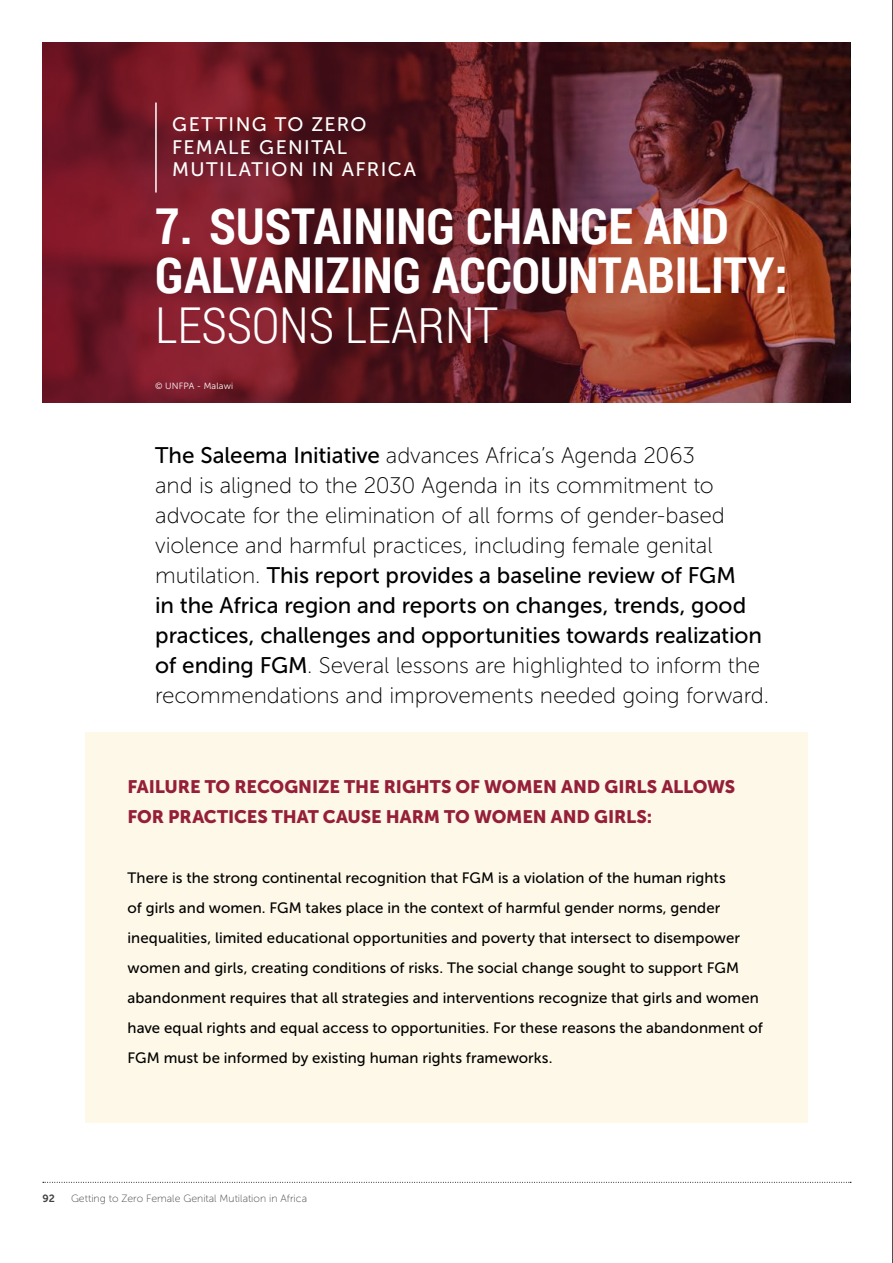
<style>
.page{position:relative;width:893px;height:1263px;background:#fff}
.page>*{position:absolute;margin:0;border:0;box-sizing:border-box;transform-origin:0 0}
.t1{font:700 49.5px/49.5px "Roboto Condensed";color:#fff}
.t2{font:300 49.5px "Roboto Condensed";color:#fff}
.t3{font:22.5px/30px "Museo Sans 100";letter-spacing:-.005em;color:#000}
.t4{font:22.5px/30px "Museo Sans 500";letter-spacing:-.005em;color:#000}
.t5{font:19.5px/22.5px "Museo Sans 500";letter-spacing:.075em;color:#fff}
.t6{font:18px/30px "Museo Sans 900";letter-spacing:-.005em;color:#951f39}
.t7{font:15px/30px "Museo Sans 500";letter-spacing:.005em;color:#000}
.t8{font:10.5px "Museo Sans 100";color:#414042}
.t9{font:10.5px "Museo Sans 700";color:#414042}
.t10{font:9px "Museo Sans 300";letter-spacing:.025em;color:#fff}
.s1{font-family:"Museo Sans 500"}
.s2{font-family:"Museo Sans 100"}
</style>
<div class="page">
<svg style="left:43px;top:1182px;width:808px;height:1px"></svg>
<div style="left:85px;top:733px;width:723px;height:390px;background:#fef8e8"></div>
<svg style="left:43px;top:43px;width:807px;height:360px;background:#682125"></svg>
<hr style="left:155px;top:103px;width:2px;height:90px;background:#fff">
<hr style="left:892px;top:0;width:1px;height:1263px;background:#000">
<h3 class="t5" style="left:172px;top:113px;width:245px">GETTING TO ZERO<br>FEMALE GENITAL<br>MUTILATION IN AFRICA</h3>
<h1 class="t1" style="left:155px;top:200px;width:634px">7. SUSTAINING CHANGE AND<br>GALVANIZING ACCOUNTABILITY:</h1>
<h1 class="t2" style="left:155px;top:291px;width:345px">LESSONS LEARNT</h1>
<p class="t10" style="left:155px;top:381px;width:80px">© UNFPA - Malawi</p>
<h2 class="t3" style="left:155px;top:440px;width:571px"><span class="s1">The Saleema Initiative</span> advances Africa’s Agenda 2063 and is aligned to the 2030 Agenda in its commitment to advocate for the elimination of all forms of gender-based violence and harmful practices, including female genital</h2>
<h2 class="t4" style="left:155px;top:560px;width:608px"><span class="s2">mutilation.</span> This report provides a baseline review of FGM<br>in the Africa region and reports on changes, trends, good practices, challenges and opportunities towards realization</h2>
<h2 class="t3" style="left:155px;top:650px;width:615px"><span class="s1">of ending FGM</span>. Several lessons are highlighted to inform the recommendations and improvements needed going forward.</h2>
<p class="t6" style="left:128px;top:771px;width:609px">FAILURE TO RECOGNIZE THE RIGHTS OF WOMEN AND GIRLS ALLOWS<br>FOR PRACTICES THAT CAUSE HARM TO WOMEN AND GIRLS:</p>
<p class="t7" style="left:128px;top:862px;width:637px">There is the strong continental recognition that FGM is a violation of the human rights<br>of girls and women. FGM takes place in the context of harmful gender norms, gender inequalities, limited educational opportunities and poverty that intersect to disempower women and girls, creating conditions of risks. The social change sought to support FGM abandonment requires that all strategies and interventions recognize that girls and women have equal rights and equal access to opportunities. For these reasons the abandonment of FGM must be informed by existing human rights frameworks.</p>
<p class="t9" style="left:43px;top:1192px;width:14px">92</p>
<p class="t8" style="left:71px;top:1192px;width:238px">Getting to Zero Female Genital Mutilation in Africa</p>
</div>
